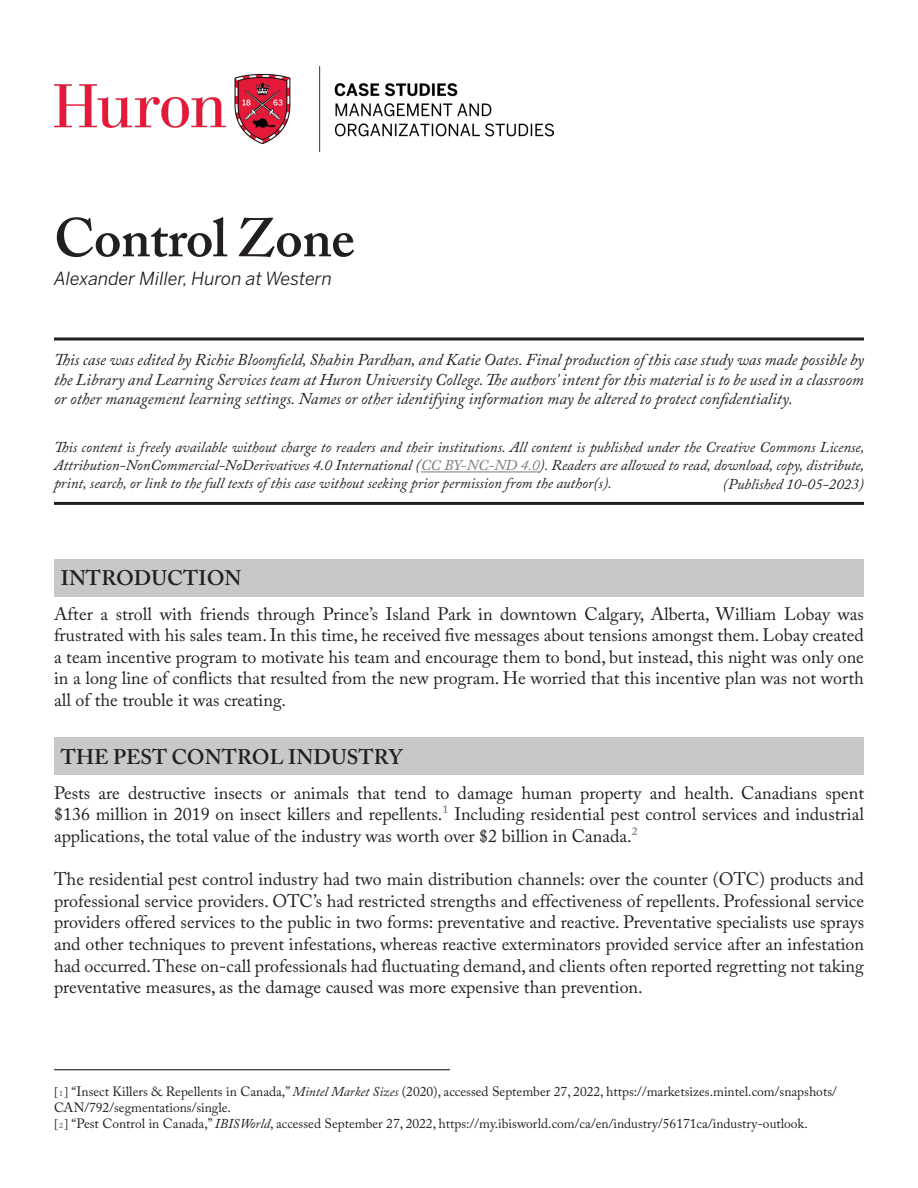
<style>
.page{position:relative;width:918px;height:1188px;background:#fff}
.page>*{position:absolute;margin:0;border:0;box-sizing:border-box;transform-origin:0 0}
.t1{font:600 54px "Adobe Caslon Pro";letter-spacing:-.01em;color:#231f20}
.t2{font:600 21px "Adobe Caslon Pro";color:#231f20}
.t3{font:18px/21.6px "Adobe Caslon Pro";color:#231f20;text-align:justify}
.t4{font:italic 18px "Benton Sans";color:#231f20}
.t5{font:italic 16.5px/19.8px "Adobe Caslon Pro";color:#231f20;text-align:justify}
.t6{font:italic 15px/18px "Adobe Caslon Pro";color:#231f20;text-align:justify}
.t7{font:13.5px/16.2px "Adobe Caslon Pro";color:#231f20}
.s1{color:#76787b}
.s2{font-size:12px}
.s3{font-size:12px;color:#76787b}
.s4{font-style:italic}
</style>
<div class="page">
<div style="left:54px;top:559px;width:810px;height:37px;background:#c7c8ca"></div>
<img style="left:54px;top:67px;width:500px;height:85px">
<hr style="left:54px;top:338px;width:810px;height:2px;background:#231f20">
<hr style="left:54px;top:502px;width:810px;height:3px;background:#231f20">
<hr style="left:421px;top:472px;width:119px;height:1px;background:#76787b">
<div style="left:54px;top:738px;width:810px;height:37px;background:#c7c8ca"></div>
<hr style="left:54px;top:1069px;width:396px;height:1px;background:#231f20">
<p class="t1" style="left:54px;top:206px;width:302px">Control Zone</p>
<p class="t4" style="left:54px;top:268px;width:280px">Alexander Miller, Huron at Western</p>
<p class="t5" style="left:54px;top:349px;width:812px">This case was edited by Richie Bloomfield, Shahin Pardhan, and Katie Oates. Final production of this case study was made possible by the Library and Learning Services team at Huron University College. The authors' intent for this material is to be used in a classroom or other management learning settings. Names or other identifying information may be altered to protect confidentiality.</p>
<p class="t6" style="left:54px;top:438px;width:812px">This content is freely available without charge to readers and their institutions. All content is published under the Creative Commons License, Attribution-NonCommercial-NoDerivatives 4.0 International (<span class="s1">CC BY-NC-ND 4.0</span>). Readers are allowed to read, download, copy, distribute, print, search, or link to the full texts of this case without seeking prior permission from the author(s).</p>
<p class="t6" style="left:723px;top:475px;width:143px">(Published 10-05-2023)</p>
<p class="t2" style="left:61px;top:566px;width:182px">INTRODUCTION</p>
<p class="t3" style="left:54px;top:603px;width:812px">After a stroll with friends through Prince’s Island Park in downtown Calgary, Alberta, William Lobay was frustrated with his sales team. In this time, he received five messages about tensions amongst them. Lobay created a team incentive program to motivate his team and encourage them to bond, but instead, this night was only one in a long line of conflicts that resulted from the new program. He worried that this incentive plan was not worth all of the trouble it was creating.</p>
<p class="t2" style="left:61px;top:745px;width:344px">THE PEST CONTROL INDUSTRY</p>
<p class="t3" style="left:54px;top:782px;width:812px">Pests are destructive insects or animals that tend to damage human property and health. Canadians spent $136 million in 2019 on insect killers and repellents.<span class="s1">1</span> Including residential pest control services and industrial applications, the total value of the industry was worth over $2 billion in Canada.<span class="s1">2</span></p>
<p class="t3" style="left:54px;top:868px;width:812px">The residential pest control industry had two main distribution channels: over the counter (OTC) products and professional service providers. OTC’s had restricted strengths and effectiveness of repellents. Professional service providers offered services to the public in two forms: preventative and reactive. Preventative specialists use sprays and other techniques to prevent infestations, whereas reactive exterminators provided service after an infestation had occurred. These on-call professionals had fluctuating demand, and clients often reported regretting not taking preventative measures, as the damage caused was more expensive than prevention.</p>
<p class="t7" style="left:54px;top:1083px;width:784px"><span class="s2">[</span><span class="s3">1</span><span class="s2">]</span> “Insect Killers &amp; Repellents in Canada,” <span class="s4">Mintel Market Sizes</span> (2020), accessed September 27, 2022, https://marketsizes.mintel.com/snapshots/<br>CAN/792/segmentations/single.</p>
<p class="t7" style="left:54px;top:1116px;width:755px"><span class="s2">[</span><span class="s3">2</span><span class="s2">]</span> “Pest Control in Canada,” <span class="s4">IBISWorld</span>, accessed September 27, 2022, https://my.ibisworld.com/ca/en/industry/56171ca/industry-outlook.</p>
</div>
